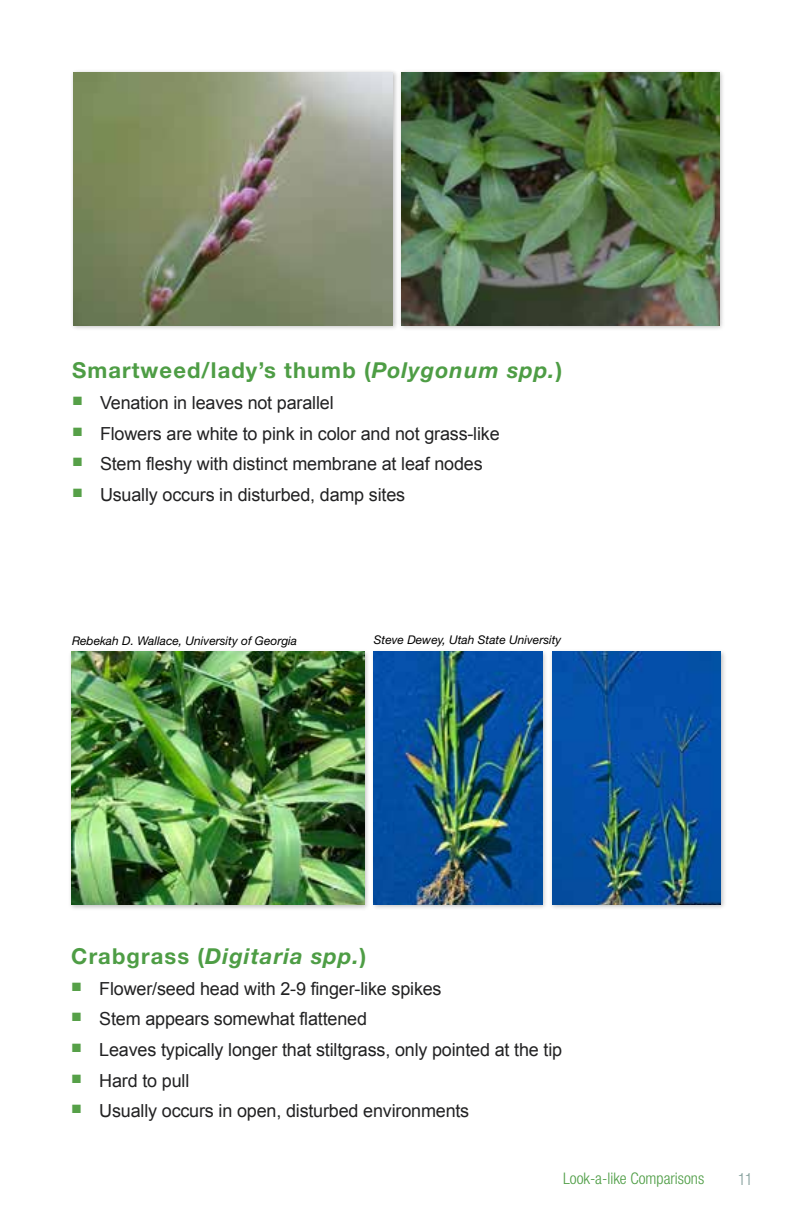
<style>
.page{position:relative;width:792px;height:1224px;background:#fff}
.page>*{position:absolute;margin:0;border:0;box-sizing:border-box;transform-origin:0 0}
.t1{font:700 22px "Helvetica Neue LT Std";letter-spacing:.05em;color:#4e9d45}
.t2{font:italic 700 22px "Helvetica Neue LT Std";letter-spacing:.05em;color:#4e9d45}
.t3{font:18px "Arial";letter-spacing:-.01em;color:#222223}
.t4{font:300 condensed 16px "Helvetica Neue LT Std";color:#4e9d45}
.t5{font:300 condensed 16px "Helvetica LT";color:#86a09d}
.t6{font:italic 12px "Helvetica Neue LT Std";color:#000}
.s1{font-style:italic}
.s2{font-style:normal}
</style>
<div class="page">
<div style="left:549px;top:649px;width:178px;height:261px;background:#000;opacity:.25"></div>
<img style="left:552px;top:652px;width:168px;height:252px">
<div style="left:399px;top:69px;width:326px;height:263px;background:#000;opacity:.25"></div>
<img style="left:402px;top:72px;width:317px;height:253px">
<div style="left:70px;top:69px;width:329px;height:263px;background:#000;opacity:.25"></div>
<img style="left:73px;top:72px;width:320px;height:253px">
<div style="left:68px;top:649px;width:303px;height:262px;background:#000;opacity:.25"></div>
<img style="left:71px;top:652px;width:293px;height:253px">
<div style="left:371px;top:649px;width:178px;height:261px;background:#000;opacity:.25"></div>
<img style="left:374px;top:652px;width:168px;height:252px">
<p class="t1" style="left:72px;top:357px;width:492px">Smartweed/lady’s thumb (<span class="s1">Polygonum spp.</span>)</p>
<p class="t3" style="left:72px;top:391px;width:263px"><sup>■</sup> Venation in leaves not parallel</p>
<p class="t3" style="left:72px;top:421px;width:429px"><sup>■</sup> Flowers are white to pink in color and not grass-like</p>
<p class="t3" style="left:72px;top:452px;width:412px"><sup>■</sup> Stem fleshy with distinct membrane at leaf nodes</p>
<p class="t3" style="left:72px;top:483px;width:335px"><sup>■</sup> Usually occurs in disturbed, damp sites</p>
<p class="t6" style="left:72px;top:634px;width:227px">Rebekah D. Wallace, University of Georgia</p>
<p class="t6" style="left:374px;top:632px;width:189px">Steve Dewey, Utah State University</p>
<p class="t2" style="left:71px;top:943px;width:297px"><span class="s2">Crabgrass (</span>Digitaria spp.<span class="s2">)</span></p>
<p class="t3" style="left:71px;top:977px;width:372px"><sup>■</sup> Flower/seed head with 2-9 finger-like spikes</p>
<p class="t3" style="left:71px;top:1007px;width:297px"><sup>■</sup> Stem appears somewhat flattened</p>
<p class="t3" style="left:71px;top:1038px;width:492px"><sup>■</sup> Leaves typically longer that stiltgrass, only pointed at the tip</p>
<p class="t3" style="left:71px;top:1069px;width:120px"><sup>■</sup> Hard to pull</p>
<p class="t3" style="left:71px;top:1099px;width:400px"><sup>■</sup> Usually occurs in open, disturbed environments</p>
<p class="t4" style="left:563px;top:1170px;width:143px">Look-a-like Comparisons</p>
<p class="t5" style="left:738px;top:1169px;width:16px">11</p>
</div>
